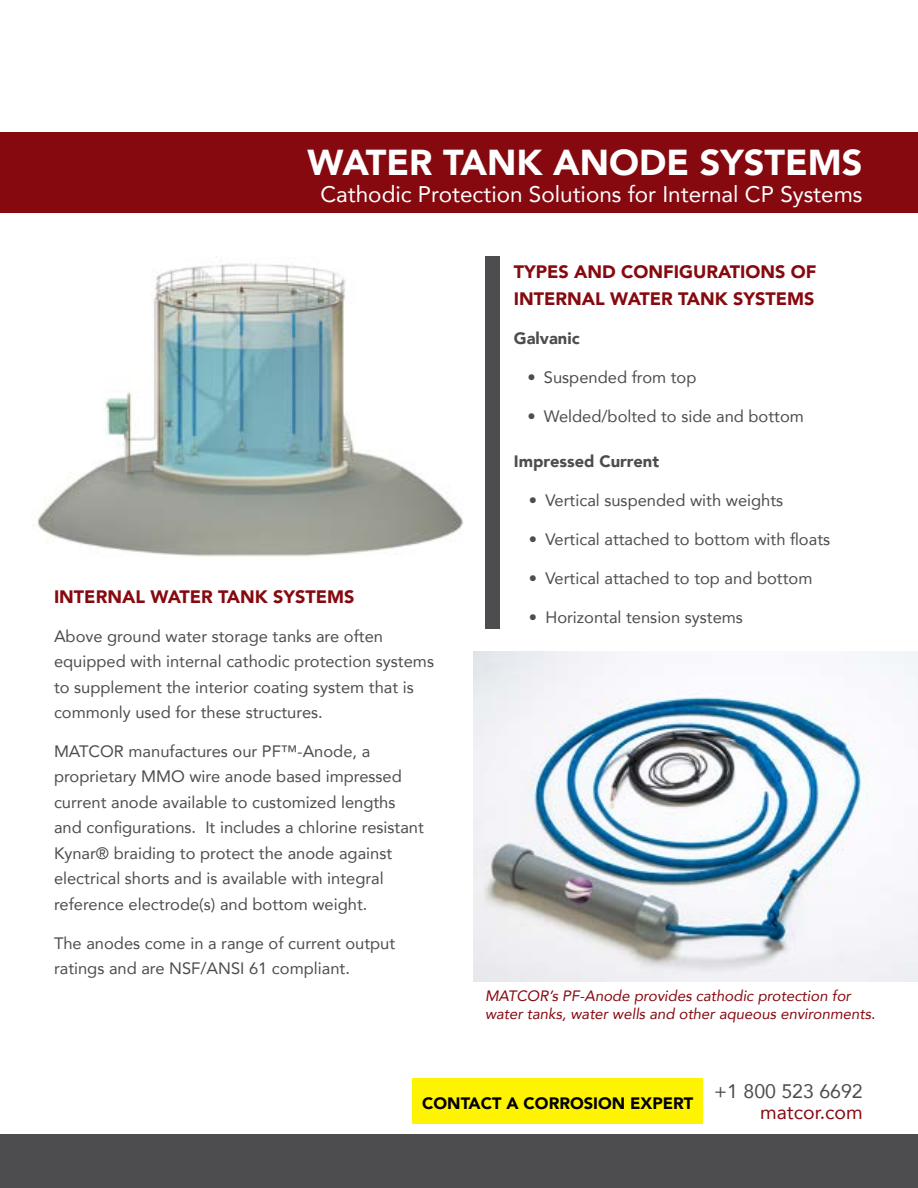
<style>
.page{position:relative;width:918px;height:1188px;background:#fff}
.page>*{position:absolute;margin:0;border:0;box-sizing:border-box;transform-origin:0 0}
.t1{font:900 36px "Avenir";color:#fff}
.t2{font:22.5px "Avenir";color:#fff}
.t3{font:19.5px "Avenir";color:#4d4d4f}
.t4{font:19.5px "Avenir";color:#86090f}
.t5{font:900 18px/27px "Avenir";color:#86090f}
.t6{font:16.5px/25.5px "Avenir";color:#4d4d4f}
.t7{font:900 16.5px "Avenir";color:#4d4d4f}
.t8{font:900 16.5px "Avenir";color:#000}
.t9{font:italic 15px/18px "Avenir";color:#86090f}
</style>
<div class="page">
<div style="left:0;top:132px;width:918px;height:81px;background:#86090f"></div>
<div style="left:412px;top:1078px;width:291px;height:46px;background:#fff400"></div>
<div style="left:0;top:1134px;width:918px;height:54px;background:#4d4d4f"></div>
<img style="left:33px;top:256px;width:431px;height:301px">
<img style="left:474px;top:651px;width:444px;height:331px">
<div style="left:485px;top:256px;width:14px;height:373px;background:#4d4d4f"></div>
<h1 class="t1" style="left:307px;top:131px;width:557px">WATER TANK ANODE SYSTEMS</h1>
<h2 class="t2" style="left:320px;top:176px;width:544px">Cathodic Protection Solutions for Internal CP Systems</h2>
<p class="t5" style="left:54px;top:582px;width:302px">INTERNAL WATER TANK SYSTEMS</p>
<p class="t6" style="left:54px;top:623px;width:382px">Above ground water storage tanks are often equipped with internal cathodic protection systems to supplement the interior coating system that is commonly used for these structures.</p>
<p class="t6" style="left:54px;top:738px;width:371px">MATCOR manufactures our PF™-Anode, a proprietary MMO wire anode based impressed current anode available to customized lengths and configurations. It includes a chlorine resistant Kynar® braiding to protect the anode against electrical shorts and is available with integral reference electrode(s) and bottom weight.</p>
<p class="t6" style="left:54px;top:930px;width:343px">The anodes come in a range of current output ratings and are NSF/ANSI 61 compliant.</p>
<p class="t5" style="left:514px;top:257px;width:304px">TYPES AND CONFIGURATIONS OF<br>INTERNAL WATER TANK SYSTEMS</p>
<p class="t7" style="left:514px;top:324px;width:67px">Galvanic</p>
<p class="t6" style="left:527px;top:364px;width:171px">• Suspended from top</p>
<p class="t6" style="left:527px;top:403px;width:278px">• Welded/bolted to side and bottom</p>
<p class="t7" style="left:514px;top:447px;width:147px">Impressed Current</p>
<p class="t6" style="left:529px;top:487px;width:256px">• Vertical suspended with weights</p>
<p class="t6" style="left:529px;top:526px;width:303px">• Vertical attached to bottom with floats</p>
<p class="t6" style="left:529px;top:565px;width:285px">• Vertical attached to top and bottom</p>
<p class="t6" style="left:529px;top:604px;width:215px">• Horizontal tension systems</p>
<p class="t9" style="left:485px;top:987px;width:392px">MATCOR’s PF-Anode provides cathodic protection for water tanks, water wells and other aqueous environments.</p>
<p class="t8" style="left:422px;top:1089px;width:272px">CONTACT A CORROSION EXPERT</p>
<p class="t3" style="left:714px;top:1076px;width:150px">+1 800 523 6692</p>
<p class="t4" style="left:760px;top:1097px;width:104px">matcor.com</p>
</div>
